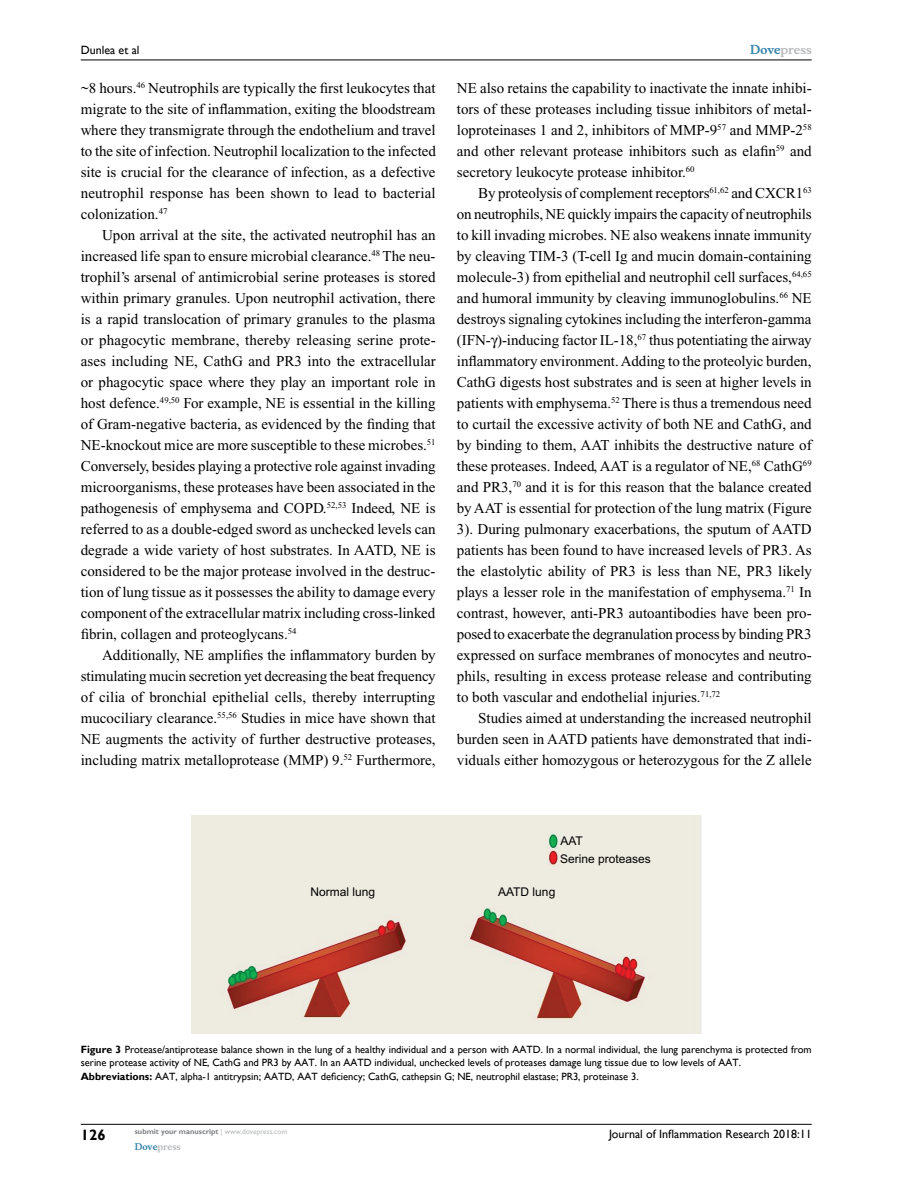
<style>
.page{position:relative;width:918px;height:1188px;background:#fff}
.page>*{position:absolute;margin:0;border:0;box-sizing:border-box;transform-origin:0 0}
.t1{font:15px/21px "Times New Roman";color:#000;text-align:justify}
.t2{font:700 15px "Gill Sans";color:#000}
.t3{font:12px "Gill Sans";color:#000}
.t4{font:12px/18.5px "Arial";color:#000}
.t5{font:700 12px "Musee";color:#b8babc}
.t6{font:10.5px/13.5px "Gill Sans";color:#000}
.t7{font:700 9px "Musee";color:#b8babc}
.t8{font:700 7.5px "Gill Sans";color:#808285}
.s1{color:#3785ad}
.s2{font-weight:700}
.s3{font-weight:400;color:#b8babc}
</style>
<div class="page">
<hr style="left:81px;top:1124px;width:731px;height:1px;background:#000">
<hr style="left:81px;top:60px;width:731px;height:1px;background:#000">
<img style="left:191px;top:816px;width:510px;height:217px">
<p class="t3" style="left:81px;top:43px;width:60px">Dunlea et al</p>
<p class="t1" style="left:81px;top:77px;width:357px">~8 hours.<sup>46</sup> Neutrophils are typically the first leukocytes that migrate to the site of inflammation, exiting the bloodstream where they transmigrate through the endothelium and travel to the site of infection. Neutrophil localization to the infected site is crucial for the clearance of infection, as a defective neutrophil response has been shown to lead to bacterial colonization.<sup>47</sup></p>
<p class="t1" style="left:81px;top:224px;width:357px;text-indent:21px">Upon arrival at the site, the activated neutrophil has an increased life span to ensure microbial clearance.<sup>48</sup> The neu&shy;trophil’s arsenal of antimicrobial serine proteases is stored within primary granules. Upon neutrophil activation, there is a rapid translocation of primary granules to the plasma or phagocytic membrane, thereby releasing serine prote&shy;ases including NE, CathG and PR3 into the extracellular or phagocytic space where they play an important role in host defence.<sup>49,50</sup> For example, NE is essential in the killing of Gram-negative bacteria, as evidenced by the finding that NE-knockout mice are more susceptible to these microbes.<sup>51<br></sup>Conversely, besides playing a protective role against invading microorganisms, these proteases have been associated in the pathogenesis of emphysema and COPD.<sup>52,53</sup> Indeed, NE is referred to as a double-edged sword as unchecked levels can degrade a wide variety of host substrates. In AATD, NE is considered to be the major protease involved in the destruc&shy;tion of lung tissue as it possesses the ability to damage every component of the extracellular matrix including cross-linked fibrin, collagen and proteoglycans.<sup>54</sup></p>
<p class="t1" style="left:81px;top:644px;width:357px;text-indent:21px">Additionally, NE amplifies the inflammatory burden by stimulating mucin secretion yet decreasing the beat frequency of cilia of bronchial epithelial cells, thereby interrupting mucociliary clearance.<sup>55,56</sup> Studies in mice have shown that NE augments the activity of further destructive proteases, including matrix metalloprotease (MMP) 9.<sup>52</sup> Furthermore,</p>
<p class="t5" style="left:750px;top:43px;width:63px"><span class="s1">Dove</span>press</p>
<p class="t1" style="left:457px;top:77px;width:356px">NE also retains the capability to inactivate the innate inhibi&shy;tors of these proteases including tissue inhibitors of metal&shy;loproteinases 1 and 2, inhibitors of MMP-9<sup>57</sup> and MMP-2<sup>58 </sup>and other relevant protease inhibitors such as elafin<sup>59</sup> and secretory leukocyte protease inhibitor.<sup>60</sup></p>
<p class="t1" style="left:457px;top:182px;width:356px;text-indent:21px">By proteolysis of complement receptors<sup>61,62</sup> and CXCR1<sup>63 </sup>on neutrophils, NE quickly impairs the capacity of neutrophils to kill invading microbes. NE also weakens innate immunity by cleaving TIM-3 (T-cell Ig and mucin domain-containing molecule-3) from epithelial and neutrophil cell surfaces,<sup>64,65 </sup>and humoral immunity by cleaving immunoglobulins.<sup>66</sup> NE destroys signaling cytokines including the interferon-gamma (IFN- )-inducing factor IL-18,<sup>67</sup> thus potentiating the airway inflammatory environment. Adding to the proteolyic burden, CathG digests host substrates and is seen at higher levels in patients with emphysema.<sup>52</sup> There is thus a tremendous need to curtail the excessive activity of both NE and CathG, and by binding to them, AAT inhibits the destructive nature of these proteases. Indeed, AAT is a regulator of NE,<sup>68</sup> CathG<sup>69 </sup>and PR3,<sup>70</sup> and it is for this reason that the balance created by AAT is essential for protection of the lung matrix (Figure 3). During pulmonary exacerbations, the sputum of AATD patients has been found to have increased levels of PR3. As the elastolytic ability of PR3 is less than NE, PR3 likely plays a lesser role in the manifestation of emphysema.<sup>71</sup> In contrast, however, anti-PR3 autoantibodies have been pro&shy;posed to exacerbate the degranulation process by binding PR3 expressed on surface membranes of monocytes and neutro&shy;phils, resulting in excess protease release and contributing to both vascular and endothelial injuries.<sup>71,72</sup></p>
<p class="t1" style="left:457px;top:707px;width:356px;text-indent:21px">Studies aimed at understanding the increased neutrophil burden seen in AATD patients have demonstrated that indi&shy;viduals either homozygous or heterozygous for the Z allele</p>
<p class="t4" style="left:560px;top:831px;width:92px">AAT<br>Serine proteases</p>
<p class="t4" style="left:310px;top:883px;width:66px">Normal lung</p>
<p class="t4" style="left:498px;top:883px;width:59px">AATD lung</p>
<p class="t6" style="left:81px;top:1042px;width:732px"><span class="s2">Figure 3</span> Protease/antiprotease balance shown in the lung of a healthy individual and a person with AATD. In a normal individual, the lung parenchyma is protected from serine protease activity of NE, CathG and PR3 by AAT. In an AATD individual, unchecked levels of proteases damage lung tissue due to low levels of AAT.<br><span class="s2">Abbreviations:</span> AAT, alpha-1 antitrypsin; AATD, AAT deficiency; CathG, cathepsin G; NE, neutrophil elastase; PR3, proteinase 3.</p>
<p class="t2" style="left:81px;top:1126px;width:26px">126</p>
<p class="t8" style="left:135px;top:1127px;width:154px">submit your manuscript <span class="s3">| www.dovepress.com</span></p>
<p class="t7" style="left:135px;top:1141px;width:48px"><span class="s1">Dove</span>press</p>
<p class="t3" style="left:609px;top:1127px;width:204px">Journal of Inflammation Research 2018:11</p>
</div>
